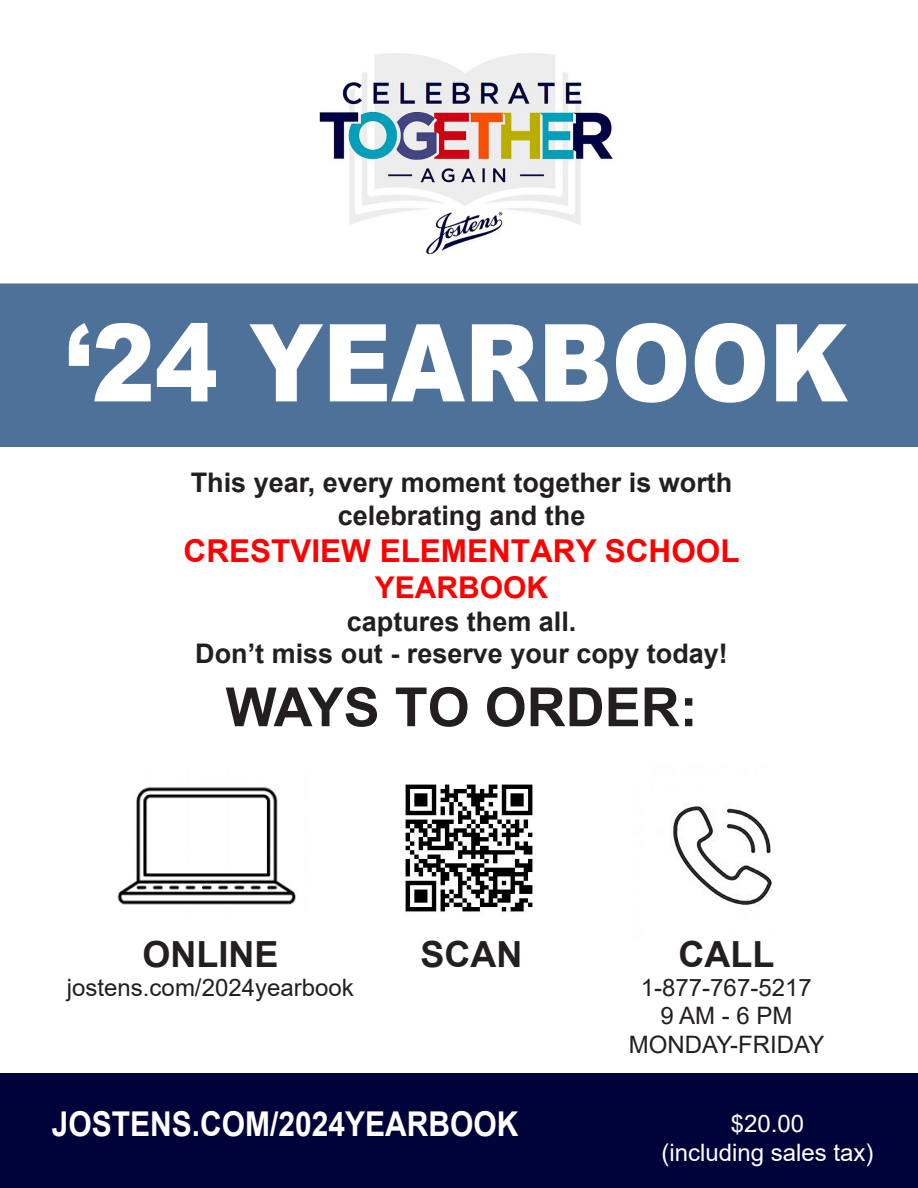
<style>
.page{position:relative;width:918px;height:1188px;background:#fff}
.page>*{position:absolute;margin:0;border:0;box-sizing:border-box;transform-origin:0 0}
.t1{font:900 107.7px "Arial";color:#fff;scale:.88 1}
.t2{font:700 54px "Arial";color:#231f20}
.t3{font:700 36px "Arial";color:#231f20}
.t4{font:700 34.2px "Arial";color:#fff;scale:.88 1}
.t5{font:700 31.5px "Arial";color:#f00}
.t6{font:700 30px "Arial";color:#f00}
.t7{font:700 27px/32.4px "Arial";color:#231f20;text-align:center}
.t8{font:24px/28.8px "Arial";color:#231f20;text-align:center}
.t9{font:24px/28.8px "Arial";color:#fff;text-align:center}
</style>
<div class="page">
<img style="left:673px;top:806px;width:100px;height:100px">
<div style="left:0;top:284px;width:918px;height:163px;background:#4e719a"></div>
<div style="left:0;top:1073px;width:918px;height:115px;background:#000339"></div>
<img style="left:319px;top:53px;width:295px;height:203px">
<img style="left:117px;top:786px;width:179px;height:119px">
<img style="left:405px;top:784px;width:128px;height:128px">
<h1 class="t1" style="left:66px;top:285px;width:890px">‘24 YEARBOOK</h1>
<p class="t7" style="left:191px;top:467px;width:543px">This year, every moment together is worth celebrating and the</p>
<p class="t5" style="left:184px;top:529px;width:557px">CRESTVIEW ELEMENTARY SCHOOL</p>
<p class="t6" style="left:375px;top:567px;width:175px">YEARBOOK</p>
<p class="t7" style="left:195px;top:606px;width:534px;line-height:31.8px">captures them all.<br>Don’t miss out - reserve your copy today!</p>
<h2 class="t2" style="left:226px;top:669px;width:474px">WAYS TO ORDER:</h2>
<h3 class="t3" style="left:142px;top:929px;width:138px">ONLINE</h3>
<p class="t8" style="left:67px;top:973px;width:288px">jostens.com/2024yearbook</p>
<h3 class="t3" style="left:420px;top:929px;width:103px">SCAN</h3>
<h3 class="t3" style="left:678px;top:929px;width:97px">CALL</h3>
<p class="t8" style="left:629px;top:973px;width:197px">1-877-767-5217<br>9 AM - 6 PM<br>MONDAY-FRIDAY</p>
<p class="t4" style="left:52px;top:1099px;width:532px">JOSTENS.COM/2024YEARBOOK</p>
<p class="t9" style="left:661px;top:1109px;width:214px">$20.00<br>(including sales tax)</p>
</div>
